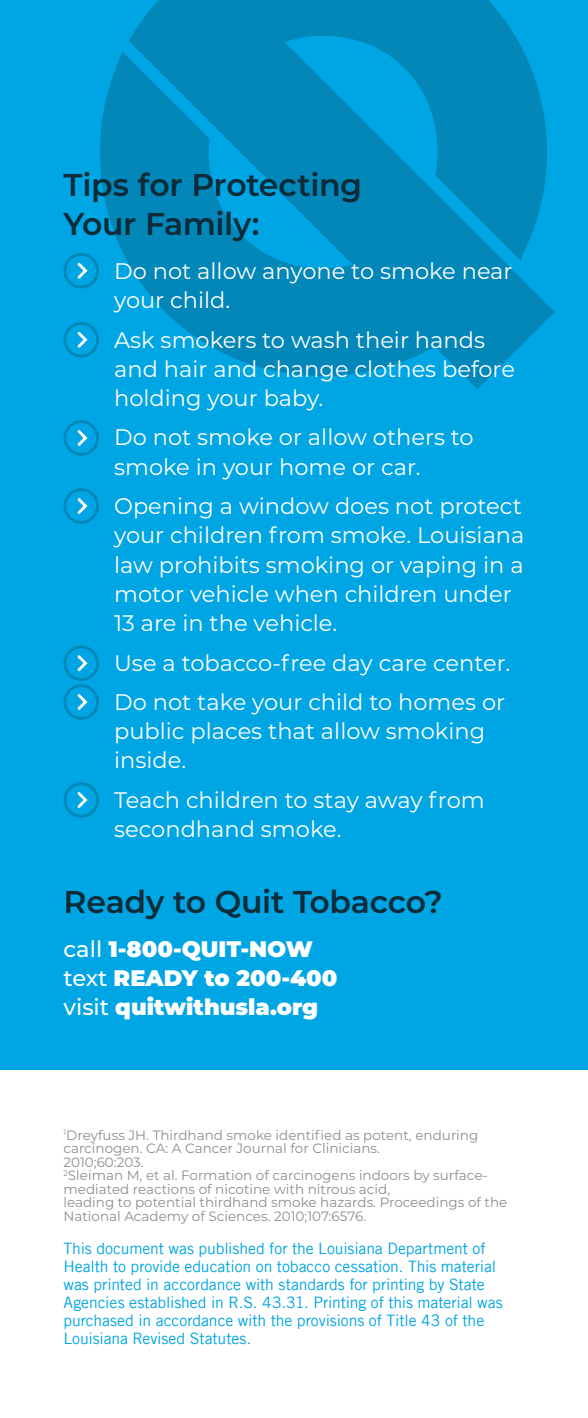
<style>
.page{position:relative;width:588px;height:1418px;background:#fff}
.page>*{position:absolute;margin:0;border:0;box-sizing:border-box;transform-origin:0 0}
.t1{font:600 31.5px/38.2px "Montserrat";letter-spacing:-.01em;color:#0d2b38}
.t2{font:22.5px/29.2px "Montserrat";color:#fff}
.t3{font:900 22.5px "Montserrat";color:#fff}
.t4{font:15.75px/18px "Trade Gothic LT";letter-spacing:-.005em;color:#00a5e3}
.t5{font:13.5px/13.5px "Montserrat";color:#8b8e90}
.s1{font-weight:500}
</style>
<div class="page">
<div style="left:0;top:0;width:587px;height:1071px;background:#00a5e3"></div>
<svg style="left:100px;top:0;width:454px;height:389px;fill:#0386b8"></svg>
<div style="left:63px;top:253px;width:36px;height:35px;border:3px solid #0d2b38;border-radius:50%"></div>
<svg style="left:77px;top:262px;width:11px;height:17px"></svg>
<div style="left:63px;top:322px;width:36px;height:35px;border:3px solid #0d2b38;border-radius:50%"></div>
<svg style="left:77px;top:331px;width:11px;height:17px"></svg>
<div style="left:63px;top:420px;width:36px;height:36px;border:3px solid #0d2b38;border-radius:50%"></div>
<svg style="left:77px;top:430px;width:11px;height:16px"></svg>
<div style="left:63px;top:488px;width:36px;height:36px;border:3px solid #0d2b38;border-radius:50%"></div>
<svg style="left:77px;top:498px;width:11px;height:16px"></svg>
<div style="left:63px;top:645px;width:36px;height:36px;border:3px solid #0d2b38;border-radius:50%"></div>
<svg style="left:77px;top:655px;width:11px;height:17px"></svg>
<div style="left:63px;top:684px;width:36px;height:35px;border:3px solid #0d2b38;border-radius:50%"></div>
<svg style="left:77px;top:694px;width:11px;height:16px"></svg>
<div style="left:63px;top:782px;width:36px;height:35px;border:3px solid #0d2b38;border-radius:50%"></div>
<svg style="left:77px;top:792px;width:11px;height:16px"></svg>
<p class="t1" style="left:63px;top:165px;width:300px">Tips for Protecting<br>Your Family:</p>
<p class="t2" style="left:114px;top:255px;width:399px">Do not allow anyone to smoke near your child.</p>
<p class="t2" style="left:114px;top:324px;width:402px">Ask smokers to wash their hands and hair and change clothes before holding your baby.</p>
<p class="t2" style="left:114px;top:422px;width:361px">Do not smoke or allow others to smoke in your home or car.</p>
<p class="t2" style="left:114px;top:491px;width:411px">Opening a window does not protect your children from smoke. Louisiana law prohibits smoking or vaping in a motor vehicle when children under<br>13 are in the vehicle.</p>
<p class="t2" style="left:114px;top:647px;width:397px">Use a tobacco-free day care center.</p>
<p class="t2" style="left:114px;top:686px;width:392px">Do not take your child to homes or public places that allow smoking inside.</p>
<p class="t2" style="left:114px;top:784px;width:372px">Teach children to stay away from secondhand smoke.</p>
<p class="t1" style="left:63px;top:881px;width:380px">Ready to Quit Tobacco?</p>
<p class="t3" style="left:63px;top:932px;width:251px"><span class="s1">call</span> 1-800-QUIT-NOW</p>
<p class="t3" style="left:63px;top:961px;width:275px"><span class="s1">text</span> READY to 200-400</p>
<p class="t3" style="left:63px;top:990px;width:256px"><span class="s1">visit</span> quitwithusla.org</p>
<p class="t5" style="left:63px;top:1127px;width:416px"><sup>1</sup>Dreyfuss JH. Thirdhand smoke identified as potent, enduring carcinogen. CA: A Cancer Journal for Clinicians.</p>
<p class="t5" style="left:63px;top:1154px;width:82px">2010;60:203.</p>
<p class="t5" style="left:63px;top:1168px;width:425px"><sup>2</sup>Sleiman M, et al. Formation of carcinogens indoors by surface&shy;mediated reactions of nicotine with nitrous acid,</p>
<p class="t5" style="left:63px;top:1195px;width:445px">leading to potential thirdhand smoke hazards. Proceedings of the<br>National Academy of Sciences. 2010;107:6576.</p>
<p class="t4" style="left:63px;top:1239px;width:440px">This document was published for the Louisiana Department of Health to provide education on tobacco cessation. This material was printed in accordance with standards for printing by State Agencies established in R.S. 43.31. Printing of this material was purchased in accordance with the provisions of Title 43 of the Louisiana Revised Statutes.</p>
</div>
